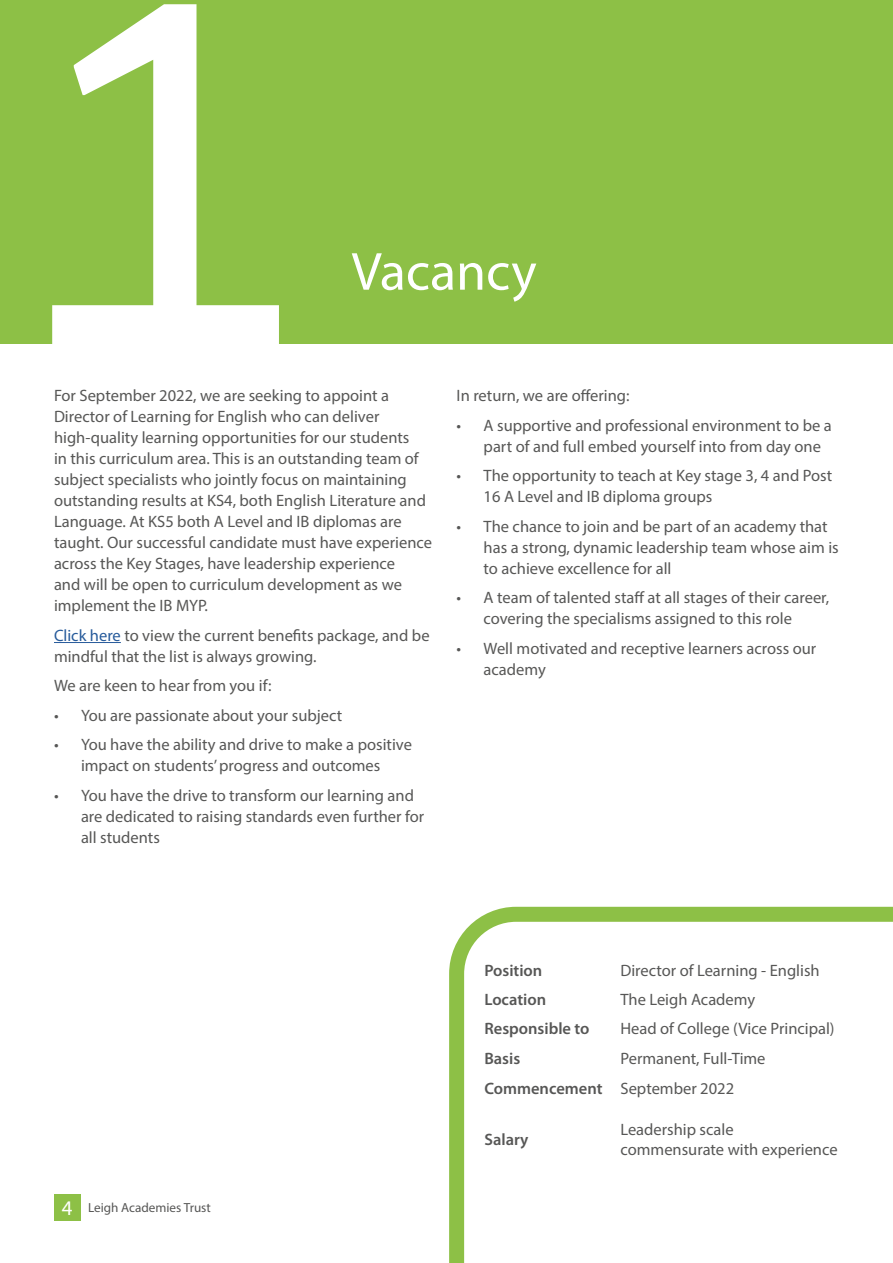
<style>
.page{position:relative;width:893px;height:1263px;background:#fff}
.page>*{position:absolute;margin:0;border:0;box-sizing:border-box;transform-origin:0 0}
.t1{font:490.8px "Amiko";color:#fff}
.t2{font:54px "Myriad Pro";color:#fff}
.t3{font:16.5px/21px "Myriad Pro";color:#575756}
.t4{font:600 16.5px "Myriad Pro";color:#575756}
.t5{font:13.2px "Myriad Pro";color:#575756}
.s1{color:#275b9b}
.s2{font-size:20.85px;color:#fff}
.s3{font-weight:600}
</style>
<div class="page">
<div style="left:0;top:0;width:893px;height:344px;background:#8dc046"></div>
<div style="left:54px;top:1194px;width:26px;height:27px;background:#8dc046"></div>
<svg style="left:449px;top:906px;width:444px;height:357px"></svg>
<hr style="left:54px;top:642px;width:67px;height:1px;background:#275b9b">
<h1 class="t1" style="left:13px;top:-110px;width:306px">1</h1>
<h2 class="t2" style="left:351px;top:238px;width:187px">Vacancy</h2>
<p class="t3" style="left:54px;top:385px;width:380px">For September 2022, we are seeking to appoint a Director of Learning for English who can deliver high-quality learning opportunities for our students<br>in this curriculum area. This is an outstanding team of subject specialists who jointly focus on maintaining outstanding results at KS4, both English Literature and Language. At KS5 both A Level and IB diplomas are taught. Our successful candidate must have experience across the Key Stages, have leadership experience<br>and will be open to curriculum development as we implement the IB MYP.</p>
<p class="t3" style="left:54px;top:625px;width:377px"><span class="s1">Click here</span> to view the current benefits package, and be mindful that the list is always growing.</p>
<p class="t3" style="left:54px;top:675px;width:219px">We are keen to hear from you if:</p>
<p class="t3" style="left:54px;top:705px;width:290px">• You are passionate about your subject</p>
<p class="t3" style="left:54px;top:734px;width:359px;text-align:center">• You have the ability and drive to make a positive impact on students’ progress and outcomes</p>
<p class="t3" style="left:81px;top:785px;width:345px;text-indent:-27px">• You have the drive to transform our learning and are dedicated to raising standards even further for all students</p>
<p class="t3" style="left:457px;top:385px;width:174px">In return, we are offering:</p>
<p class="t3" style="left:484px;top:415px;width:350px;text-indent:-27px">• A supportive and professional environment to be a part of and full embed yourself into from day one</p>
<p class="t3" style="left:484px;top:465px;width:350px;text-indent:-27px">• The opportunity to teach at Key stage 3, 4 and Post<br>16 A Level and IB diploma groups</p>
<p class="t3" style="left:484px;top:516px;width:357px;text-indent:-27px">• The chance to join and be part of an academy that has a strong, dynamic leadership team whose aim is to achieve excellence for all</p>
<p class="t3" style="left:484px;top:587px;width:347px;text-indent:-27px">• A team of talented staff at all stages of their career, covering the specialisms assigned to this role</p>
<p class="t3" style="left:484px;top:638px;width:334px;text-indent:-27px">• Well motivated and receptive learners across our academy</p>
<p class="t5" style="left:62px;top:1199px;width:151px"><span class="s2">4</span> Leigh Academies Trust</p>
<p class="t4" style="left:484px;top:960px;width:59px">Position</p>
<p class="t3" style="left:620px;top:960px;width:201px">Director of Learning - English</p>
<p class="t4" style="left:484px;top:989px;width:63px">Location</p>
<p class="t3" style="left:620px;top:989px;width:136px">The Leigh Academy</p>
<p class="t4" style="left:484px;top:1018px;width:107px">Responsible to</p>
<p class="t3" style="left:620px;top:1018px;width:216px">Head of College (Vice Principal)</p>
<p class="t4" style="left:484px;top:1048px;width:37px">Basis</p>
<p class="t3" style="left:484px;top:1043px;width:283px;line-height:29.7px;text-indent:136px">Permanent, Full-Time<br><span class="s3">Commencement</span> September 2022</p>
<p class="t4" style="left:484px;top:1129px;width:46px">Salary</p>
<p class="t3" style="left:620px;top:1119px;width:219px;line-height:19.8px">Leadership scale commensurate with experience</p>
</div>
